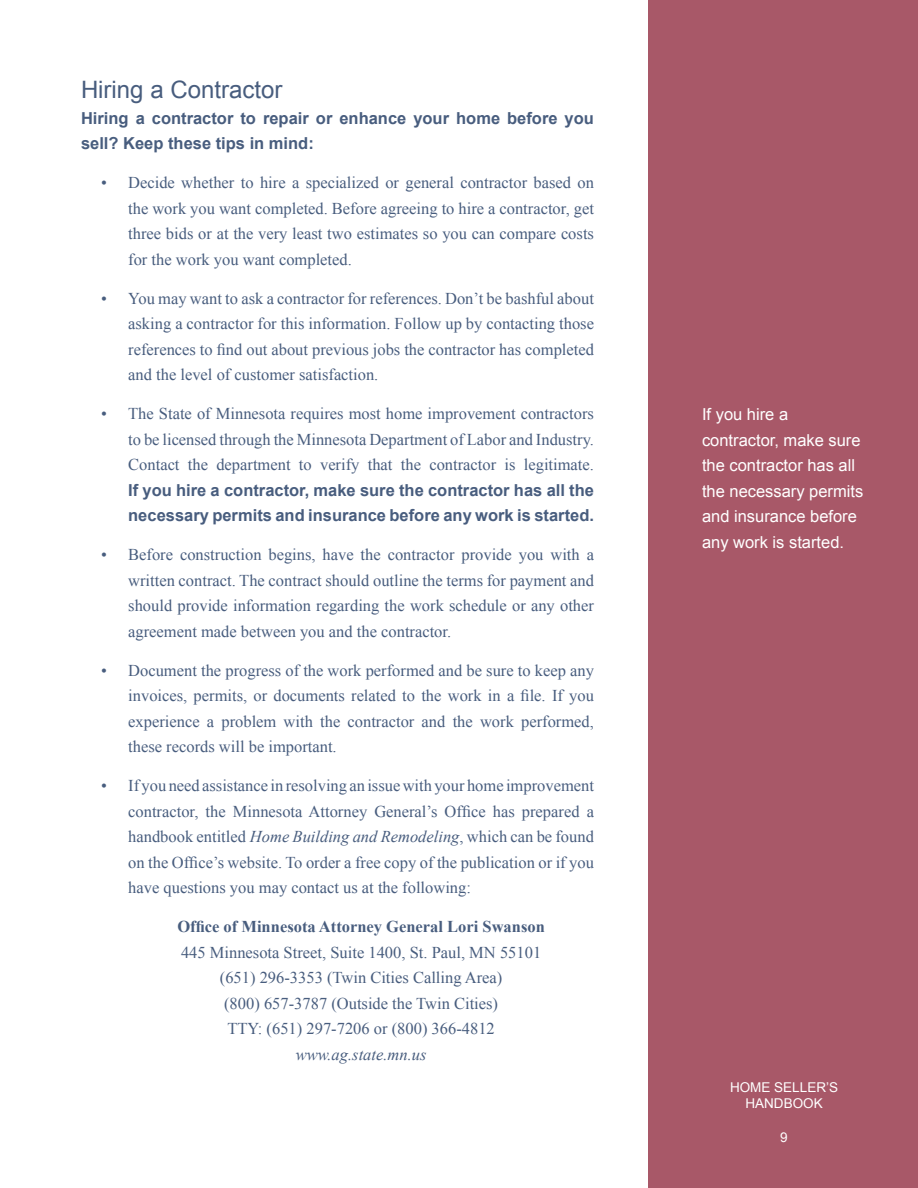
<style>
.page{position:relative;width:918px;height:1188px;background:#fff}
.page>*{position:absolute;margin:0;border:0;box-sizing:border-box;transform-origin:0 0}
.h3{font:24px "Arial";color:#485d7e}
.li{font:16.5px/25.5px "Times New Roman";color:#485d7e;text-align:justify}
.p{font:16.5px/25.5px "Arial";color:#fff}
.p_1{font:700 16.5px/25.5px "Arial";color:#485d7e}
.t1{font:13.5px/16.5px "Arial";color:#fff;text-align:center}
.s1{font-family:"Arial";font-weight:700}
.s2{font-style:italic}
.s3{font-weight:700}
</style>
<div class="page">
<div style="left:648px;top:0;width:270px;height:1188px;background:#a85868"></div>
<p class="h3" style="left:81px;top:74px;width:203px">Hiring a Contractor</p>
<p class="p_1" style="left:81px;top:106px;width:514px">Hiring a contractor to repair or enhance your home before you sell? Keep these tips in mind:</p>
<p class="li" style="left:128px;top:170px;width:467px;text-indent:-27px">• Decide whether to hire a specialized or general contractor based on the work you want completed. Before agreeing to hire a contractor, get three bids or at the very least two estimates so you can compare costs for the work you want completed.</p>
<p class="li" style="left:128px;top:285px;width:467px;text-indent:-27px">• You may want to ask a contractor for references. Don’t be bashful about asking a contractor for this information. Follow up by contacting those references to find out about previous jobs the contractor has completed and the level of customer satisfaction.</p>
<p class="li" style="left:128px;top:401px;width:467px;text-indent:-27px">• The State of Minnesota requires most home improvement contractors to be licensed through the Minnesota Department of Labor and Industry.<br>Contact the department to verify that the contractor is legitimate.<br><span class="s1">If you hire a contractor, make sure the contractor has all the necessary permits and insurance before any work is started.</span></p>
<p class="li" style="left:128px;top:542px;width:467px;text-indent:-27px">• Before construction begins, have the contractor provide you with a written contract. The contract should outline the terms for payment and should provide information regarding the work schedule or any other agreement made between you and the contractor.</p>
<p class="li" style="left:128px;top:657px;width:467px;text-indent:-27px">• Document the progress of the work performed and be sure to keep any invoices, permits, or documents related to the work in a file. If you experience a problem with the contractor and the work performed, these records will be important.</p>
<p class="li" style="left:128px;top:773px;width:467px;text-indent:-27px">• If you need assistance in resolving an issue with your home improvement contractor, the Minnesota Attorney General’s Office has prepared a handbook entitled <span class="s2">Home Building and Remodeling</span>, which can be found on the Office’s website. To order a free copy of the publication or if you have questions you may contact us at the following:</p>
<p class="li" style="left:177px;top:914px;width:369px;text-align:center"><span class="s3">Office of Minnesota Attorney General Lori Swanson </span>445 Minnesota Street, Suite 1400, St. Paul, MN 55101 (651) 296-3353 (Twin Cities Calling Area)<br>(800) 657-3787 (Outside the Twin Cities)<br>TTY: (651) 297-7206 or (800) 366-4812 <span class="s2">www.ag.state.mn.us</span></p>
<p class="p" style="left:702px;top:402px;width:163px">If you hire a contractor, make sure the contractor has all the necessary permits and insurance before any work is started.</p>
<p class="t1" style="left:730px;top:1079px;width:110px">HOME SELLER’S<br>HANDBOOK</p>
<p class="t1" style="left:780px;top:1129px;width:9px">9</p>
</div>
